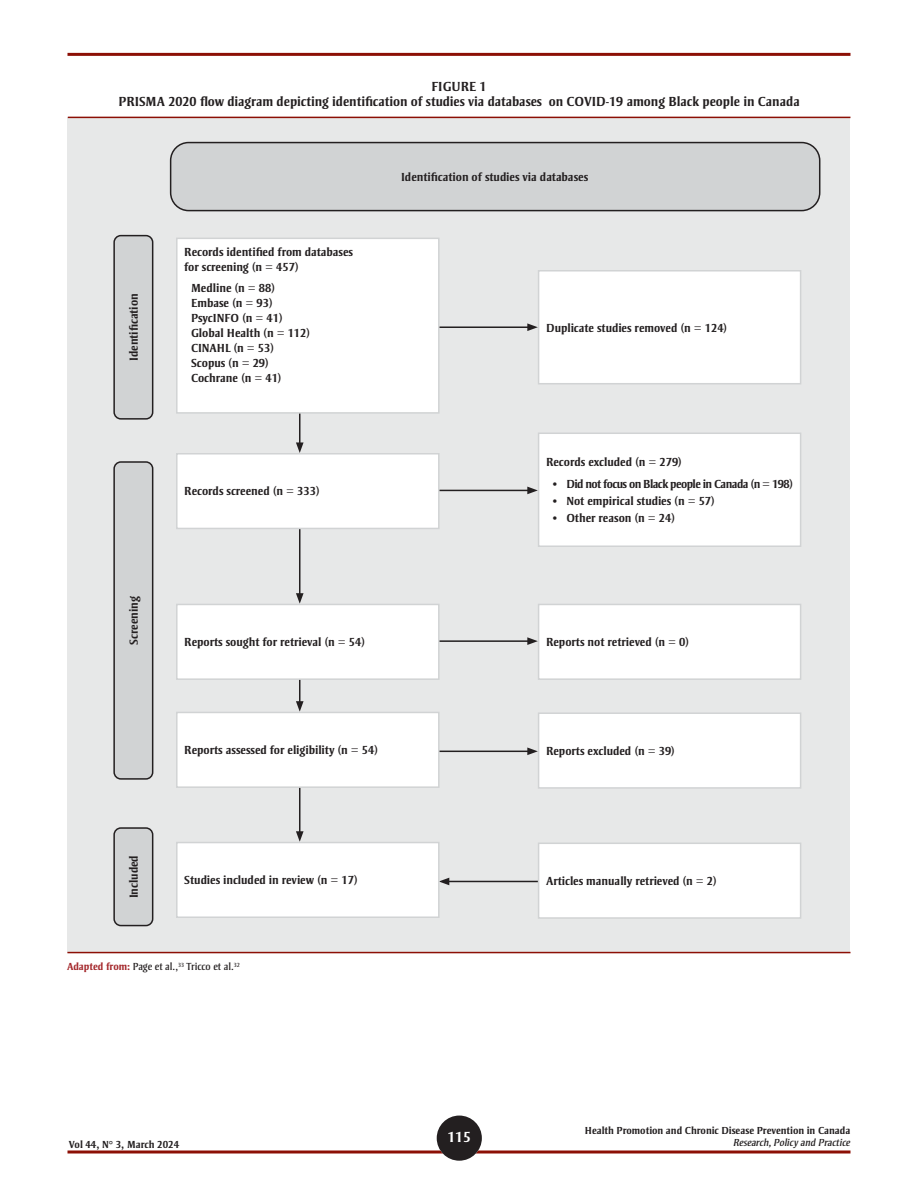
<style>
.page{position:relative;width:918px;height:1188px;background:#fff}
.page>*{position:absolute;margin:0;border:0;box-sizing:border-box;transform-origin:0 0}
.t1{font:700 15px "Strayhorn MT Std";color:#fff}
.Tableau_titre{font:700 13.5px/15px "Strayhorn MT Std";color:#231f20;text-align:center}
.Tableau_titre-2{font:700 12px/15px "Strayhorn MT Std";color:#231f20}
.Tableau_titre-3{font:700 12px "Strayhorn MT Std";letter-spacing:-.045em;color:#231f20}
.t2{font:700 10.5px "Strayhorn MT Std";color:#231f20}
.Note_tableau{font:10.5px "Strayhorn MT Std";color:#231f20}
.t3{font:italic 10.5px "Strayhorn MT Std";color:#231f20}
.s1{font-weight:700;color:#a32529}
</style>
<div class="page">
<hr style="left:68px;top:53px;width:782px;height:3px;background:#8c0f05">
<svg style="left:68px;top:1150px;width:782px;height:4px;background:#a84a43"></svg>
<div style="left:437px;top:1116px;width:45px;height:45px;background:#231f20;border-radius:50%"></div>
<div style="left:67px;top:117px;width:783px;height:836px;background:#e7e8e8"></div>
<hr style="left:68px;top:117px;width:782px;height:1px;background:#8c0f05">
<hr style="left:67px;top:952px;width:784px;height:1px;background:#8c0f05">
<div style="left:539px;top:271px;width:262px;height:113px;background:#fff"></div>
<div style="left:538px;top:270px;width:263px;height:114px;border:2px solid #d1d3d4"></div>
<div style="left:539px;top:433px;width:262px;height:113px;background:#fff"></div>
<div style="left:538px;top:433px;width:263px;height:114px;border:2px solid #d1d3d4"></div>
<div style="left:539px;top:604px;width:262px;height:75px;background:#fff"></div>
<div style="left:538px;top:604px;width:263px;height:76px;border:2px solid #d1d3d4"></div>
<div style="left:539px;top:713px;width:262px;height:75px;background:#fff"></div>
<div style="left:538px;top:712px;width:263px;height:77px;border:2px solid #d1d3d4"></div>
<hr style="left:431px;top:326px;width:99px;height:2px;background:#231f20">
<svg style="left:527px;top:323px;width:11px;height:8px"></svg>
<hr style="left:299px;top:346px;width:1px;height:99px;background:#231f20">
<svg style="left:296px;top:442px;width:8px;height:11px"></svg>
<hr style="left:299px;top:497px;width:1px;height:99px;background:#231f20">
<svg style="left:296px;top:593px;width:8px;height:11px"></svg>
<hr style="left:299px;top:605px;width:1px;height:99px;background:#231f20">
<svg style="left:296px;top:701px;width:8px;height:11px"></svg>
<hr style="left:299px;top:735px;width:1px;height:99px;background:#231f20">
<svg style="left:296px;top:831px;width:8px;height:11px"></svg>
<hr style="left:431px;top:490px;width:99px;height:1px;background:#231f20">
<svg style="left:527px;top:487px;width:11px;height:7px"></svg>
<hr style="left:431px;top:640px;width:99px;height:2px;background:#231f20">
<svg style="left:527px;top:637px;width:11px;height:8px"></svg>
<hr style="left:431px;top:751px;width:99px;height:1px;background:#231f20">
<svg style="left:527px;top:747px;width:11px;height:8px"></svg>
<hr style="left:447px;top:881px;width:98px;height:1px;background:#231f20">
<svg style="left:440px;top:878px;width:9px;height:7px"></svg>
<div style="left:177px;top:238px;width:262px;height:175px;background:#fff"></div>
<div style="left:176px;top:238px;width:264px;height:176px;border:2px solid #d1d3d4"></div>
<div style="left:177px;top:454px;width:262px;height:74px;background:#fff"></div>
<div style="left:176px;top:453px;width:264px;height:76px;border:2px solid #d1d3d4"></div>
<div style="left:177px;top:604px;width:262px;height:75px;background:#fff"></div>
<div style="left:176px;top:604px;width:264px;height:76px;border:2px solid #d1d3d4"></div>
<div style="left:177px;top:712px;width:262px;height:75px;background:#fff"></div>
<div style="left:176px;top:712px;width:264px;height:76px;border:2px solid #d1d3d4"></div>
<div style="left:177px;top:843px;width:262px;height:74px;background:#fff"></div>
<div style="left:176px;top:842px;width:264px;height:76px;border:2px solid #d1d3d4"></div>
<div style="left:539px;top:843px;width:262px;height:75px;background:#fff"></div>
<div style="left:538px;top:843px;width:263px;height:76px;border:2px solid #d1d3d4"></div>
<div style="left:171px;top:143px;width:649px;height:68px;background:#d1d3d4;border-radius:18px"></div>
<div style="left:170px;top:142px;width:650px;height:69px;border:2px solid #231f20;border-radius:18px"></div>
<div style="left:114px;top:236px;width:39px;height:183px;background:#d1d3d4;border-radius:7px"></div>
<div style="left:113px;top:235px;width:40px;height:185px;border:2px solid #231f20;border-radius:7px"></div>
<div style="left:114px;top:828px;width:39px;height:98px;background:#d1d3d4;border-radius:7px"></div>
<div style="left:113px;top:827px;width:40px;height:99px;border:2px solid #231f20;border-radius:7px"></div>
<div style="left:114px;top:462px;width:39px;height:317px;background:#d1d3d4;border-radius:7px"></div>
<div style="left:113px;top:461px;width:40px;height:319px;border:2px solid #231f20;border-radius:7px"></div>
<p class="Tableau_titre" style="left:118px;top:79px;width:683px">FIGURE 1<br>PRISMA 2020 flow diagram depicting identification of studies via databases on COVID-19 among Black people in Canada</p>
<p class="Tableau_titre-2" style="left:126px;top:361px;width:69px;rotate:-90deg">Identification</p>
<p class="Tableau_titre-2" style="left:126px;top:645px;width:50px;rotate:-90deg">Screening</p>
<p class="Tableau_titre-2" style="left:126px;top:898px;width:45px;rotate:-90deg">Included</p>
<p class="Tableau_titre-2" style="left:184px;top:244px;width:170px">Records identified from databases for screening (n = 457)</p>
<p class="Tableau_titre-2" style="left:191px;top:281px;width:121px">Medline (n = 88)<br>Embase (n = 93)<br>PsycINFO (n = 41)<br>Global Health (n = 112)<br>CINAHL (n = 53)<br>Scopus (n = 29)<br>Cochrane (n = 41)</p>
<p class="Tableau_titre-2" style="left:184px;top:484px;width:137px">Records screened (n = 333)</p>
<p class="Tableau_titre-2" style="left:401px;top:169px;width:189px">Identification of studies via databases</p>
<p class="Tableau_titre-2" style="left:546px;top:320px;width:183px">Duplicate studies removed (n = 124)</p>
<p class="Tableau_titre-2" style="left:546px;top:454px;width:137px">Records excluded (n = 279)</p>
<p class="Tableau_titre-3" style="left:553px;top:477px;width:242px">• Did not focus on Black people in Canada (n = 198)</p>
<p class="Tableau_titre-2" style="left:553px;top:493px;width:164px">• Not empirical studies (n = 57)</p>
<p class="Tableau_titre-2" style="left:553px;top:511px;width:124px">• Other reason (n = 24)</p>
<p class="Tableau_titre-2" style="left:184px;top:635px;width:182px">Reports sought for retrieval (n = 54)</p>
<p class="Tableau_titre-2" style="left:184px;top:743px;width:195px">Reports assessed for eligibility (n = 54)</p>
<p class="Tableau_titre-2" style="left:546px;top:635px;width:145px">Reports not retrieved (n = 0)</p>
<p class="Tableau_titre-2" style="left:546px;top:743px;width:130px">Reports excluded (n = 39)</p>
<p class="Tableau_titre-2" style="left:184px;top:873px;width:175px">Studies included in review (n = 17)</p>
<p class="Tableau_titre-2" style="left:546px;top:874px;width:172px">Articles manually retrieved (n = 2)</p>
<p class="Note_tableau" style="left:67px;top:961px;width:174px"><span class="s1">Adapted from:</span> Page et al.,<sup>33</sup> Tricco et al.<sup>32</sup></p>
<p class="t2" style="left:585px;top:1125px;width:267px">Health Promotion and Chronic Disease Prevention in Canada</p>
<p class="t1" style="left:447px;top:1128px;width:25px">115</p>
<p class="t2" style="left:69px;top:1138px;width:112px">Vol 44, N° 3, March 2024</p>
<p class="t3" style="left:733px;top:1137px;width:119px">Research, Policy and Practice</p>
</div>
